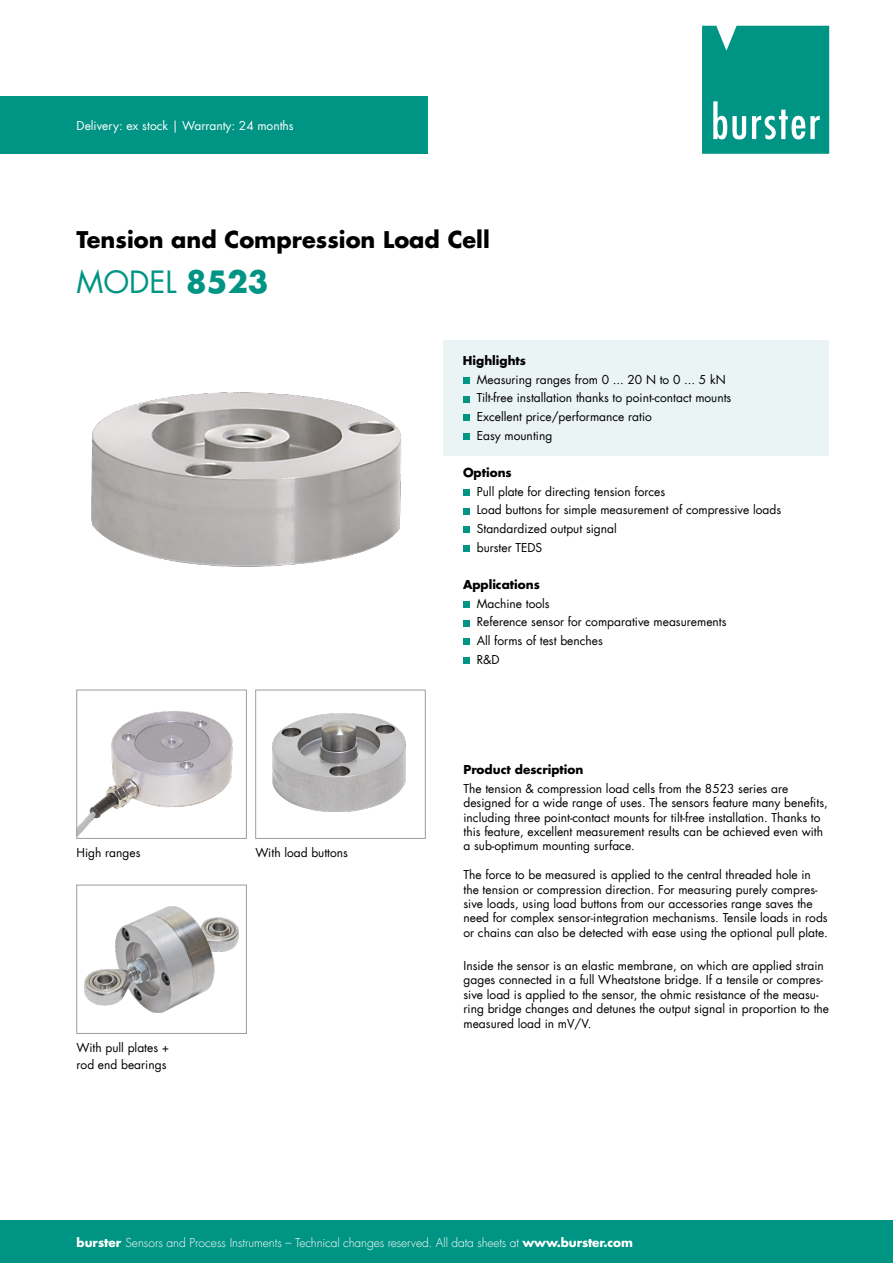
<style>
.page{position:relative;width:893px;height:1263px;background:#fff}
.page>*{position:absolute;margin:0;border:0;box-sizing:border-box;transform-origin:0 0}
.t1{font:30px "Futura LT";color:#009484}
.t2{font:700 22.5px "Futura LT";color:#000}
.t3{font:12px/14.4px "Futura LT";color:#000}
.t4{font:300 12px "Futura LT";letter-spacing:-.01em;color:#fff}
.t5{font:700 12px "Futura LT";color:#000}
.t6{font:12px "Futura LT";color:#fff}
.s1{font-weight:700}
</style>
<div class="page">
<img style="left:79px;top:711px;width:154px;height:124px">
<div style="left:443px;top:340px;width:386px;height:116px;background:#ebf4f4"></div>
<div style="left:463px;top:377px;width:6px;height:7px;background:#009484"></div>
<svg style="left:463px;top:396px;width:6px;height:6px"></svg>
<svg style="left:463px;top:415px;width:6px;height:6px"></svg>
<div style="left:463px;top:433px;width:6px;height:7px;background:#009484"></div>
<div style="left:463px;top:489px;width:6px;height:7px;background:#009484"></div>
<svg style="left:463px;top:508px;width:6px;height:6px"></svg>
<div style="left:463px;top:526px;width:6px;height:7px;background:#009484"></div>
<div style="left:463px;top:545px;width:6px;height:7px;background:#009484"></div>
<svg style="left:463px;top:601px;width:6px;height:6px"></svg>
<svg style="left:463px;top:620px;width:6px;height:6px"></svg>
<div style="left:463px;top:638px;width:6px;height:7px;background:#009484"></div>
<svg style="left:463px;top:657px;width:6px;height:6px"></svg>
<div style="left:77px;top:690px;width:170px;height:149px;border:1px solid #9d9d9c"></div>
<div style="left:0;top:96px;width:428px;height:58px;background:#009484"></div>
<svg style="left:702px;top:26px;width:127px;height:128px;background:#179d8f"></svg>
<div style="left:0;top:1220px;width:893px;height:43px;background:#009484"></div>
<img style="left:91px;top:392px;width:310px;height:175px">
<div style="left:255px;top:690px;width:171px;height:149px;border:1px solid #9d9d9c"></div>
<div style="left:77px;top:885px;width:170px;height:149px;border:1px solid #9d9d9c"></div>
<img style="left:272px;top:713px;width:133px;height:99px">
<img style="left:85px;top:907px;width:154px;height:105px">
<p class="t6" style="left:77px;top:118px;width:219px">Delivery: ex stock | Warranty: 24 months</p>
<h2 class="t2" style="left:77px;top:225px;width:415px">Tension and Compression Load Cell</h2>
<h1 class="t1" style="left:77px;top:263px;width:194px">MODEL <span class="s1">8523</span></h1>
<p class="t3" style="left:77px;top:846px;width:65px">High ranges</p>
<p class="t3" style="left:77px;top:1040px;width:94px;line-height:16.2px">With pull plates + rod end bearings</p>
<p class="t3" style="left:255px;top:846px;width:94px">With load buttons</p>
<p class="t5" style="left:463px;top:353px;width:65px">Highlights</p>
<p class="t3" style="left:477px;top:370px;width:256px;line-height:18.6px">Measuring ranges from 0 ... 20 N to 0 ... 5 kN Tilt-free installation thanks to point-contact mounts Excellent price/performance ratio<br>Easy mounting</p>
<p class="t5" style="left:463px;top:464px;width:50px">Options</p>
<p class="t3" style="left:477px;top:482px;width:306px;line-height:18.6px">Pull plate for directing tension forces<br>Load buttons for simple measurement of compressive loads Standardized output signal<br>burster TEDS</p>
<p class="t5" style="left:463px;top:576px;width:78px">Applications</p>
<p class="t3" style="left:477px;top:594px;width:251px;line-height:18.6px">Machine tools<br>Reference sensor for comparative measurements<br>All forms of test benches<br>R&amp;D</p>
<p class="t5" style="left:463px;top:762px;width:121px">Product description</p>
<p class="t3" style="left:463px;top:781px;width:366px">The tension &amp; compression load cells from the 8523 series are designed for a wide range of uses. The sensors feature many benefits, including three point-contact mounts for tilt-free installation. Thanks to this feature, excellent measurement results can be achieved even with a sub-optimum mounting surface.</p>
<p class="t3" style="left:463px;top:868px;width:366px">The force to be measured is applied to the central threaded hole in the tension or compression direction. For measuring purely compres&shy;sive loads, using load buttons from our accessories range saves the need for complex sensor-integration mechanisms. Tensile loads in rods or chains can also be detected with ease using the optional pull plate.</p>
<p class="t3" style="left:463px;top:958px;width:367px">Inside the sensor is an elastic membrane, on which are applied strain gages connected in a full Wheatstone bridge. If a tensile or compres&shy;sive load is applied to the sensor, the ohmic resistance of the measu&shy;ring bridge changes and detunes the output signal in proportion to the measured load in mV/V.</p>
<p class="t4" style="left:77px;top:1235px;width:558px"><span class="s1">burster</span> Sensors and Process Instruments – Technical changes reserved. All data sheets at <span class="s1">www.burster.com</span></p>
</div>
